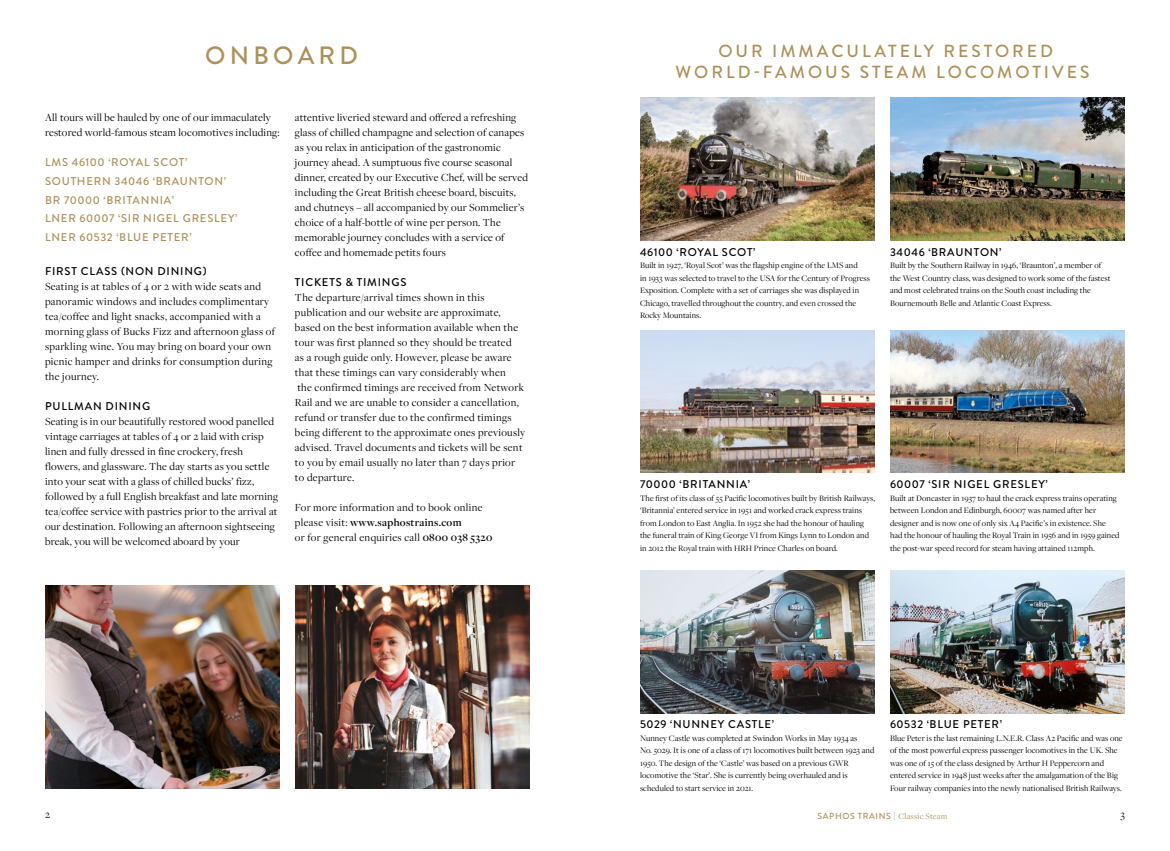
<style>
.page{position:relative;width:1170px;height:851px;background:#fff}
.page>*{position:absolute;margin:0;border:0;box-sizing:border-box;transform-origin:0 0}
.t1{font:500 25px "Brandon Grotesque";letter-spacing:.17em;color:#ad9059}
.t2{font:500 17.5px/21px "Brandon Grotesque";letter-spacing:.17em;color:#ad9059;text-align:center}
.t3{font:11.25px/15px "Freight Disp Pro";letter-spacing:.02em;color:#000}
.t4{font:500 11.25px "Brandon Grotesque";letter-spacing:.07em;color:#000}
.t5{font:500 11.25px/18.8px "Brandon Grotesque";letter-spacing:.07em;color:#ad9059}
.t6{font:8.75px/12.5px "Freight Disp Pro";letter-spacing:.01em;color:#000}
.t7{font:500 8.75px "Brandon Grotesque";letter-spacing:.07em;color:#ad9059}
.s1{font-weight:600}
.s2{font-weight:300}
.s3{font-family:"Freight Disp Pro";font-weight:400}
</style>
<div class="page">
<img style="left:640px;top:98px;width:234px;height:142px">
<img style="left:890px;top:98px;width:234px;height:142px">
<img style="left:640px;top:570px;width:234px;height:142px">
<img style="left:890px;top:570px;width:234px;height:142px">
<img style="left:640px;top:330px;width:234px;height:143px">
<img style="left:890px;top:330px;width:234px;height:143px">
<img style="left:45px;top:585px;width:235px;height:203px">
<img style="left:295px;top:585px;width:235px;height:203px">
<h1 class="t1" style="left:205px;top:38px;width:154px">ONBOARD</h1>
<h2 class="t2" style="left:675px;top:41px;width:415px">OUR IMMACULATELY RESTORED<br>WORLD-FAMOUS STEAM LOCOMOTIVES</h2>
<p class="t3" style="left:45px;top:110px;width:236px">All tours will be hauled by one of our immaculately restored world-famous steam locomotives including:</p>
<p class="t5" style="left:45px;top:153px;width:194px">LMS 46100 ‘ROYAL SCOT’<br>SOUTHERN 34046 ‘BRAUNTON’<br>BR 70000 ‘BRITANNIA’<br>LNER 60007 ‘SIR NIGEL GRESLEY’<br>LNER 60532 ‘BLUE PETER’</p>
<p class="t4" style="left:45px;top:263px;width:163px">FIRST CLASS (NON DINING)</p>
<p class="t3" style="left:45px;top:278px;width:231px">Seating is at tables of 4 or 2 with wide seats and panoramic windows and includes complimentary tea/coffee and light snacks, accompanied with a morning glass of Bucks Fizz and afternoon glass of sparkling wine. You may bring on board your own picnic hamper and drinks for consumption during the journey.</p>
<p class="t4" style="left:45px;top:398px;width:107px">PULLMAN DINING</p>
<p class="t3" style="left:45px;top:413px;width:235px">Seating is in our beautifully restored wood panelled vintage carriages at tables of 4 or 2 laid with crisp linen and fully dressed in fine crockery, fresh flowers, and glassware. The day starts as you settle into your seat with a glass of chilled bucks’ fizz, followed by a full English breakfast and late morning tea/coffee service with pastries prior to the arrival at our destination. Following an afternoon sightseeing break, you will be welcomed aboard by your</p>
<p class="t3" style="left:295px;top:110px;width:234px">attentive liveried steward and offered a refreshing glass of chilled champagne and selection of canapes as you relax in anticipation of the gastronomic journey ahead. A sumptuous five course seasonal dinner, created by our Executive Chef, will be served including the Great British cheese board, biscuits, and chutneys – all accompanied by our Sommelier’s choice of a half-bottle of wine per person. The memorable journey concludes with a service of coffee and homemade petits fours</p>
<p class="t4" style="left:295px;top:274px;width:113px">TICKETS &amp; TIMINGS</p>
<p class="t3" style="left:295px;top:290px;width:232px">The departure/arrival times shown in this publication and our website are approximate, based on the best information available when the tour was first planned so they should be treated<br>as a rough guide only. However, please be aware that these timings can vary considerably when<br>the confirmed timings are received from Network Rail and we are unable to consider a cancellation, refund or transfer due to the confirmed timings being different to the approximate ones previously advised. Travel documents and tickets will be sent to you by email usually no later than 7 days prior to departure.</p>
<p class="t3" style="left:295px;top:499px;width:199px">For more information and to book online please visit: <span class="s1">www.saphostrains.com<br></span>or for general enquiries call <span class="s1">0800 038 5320</span></p>
<p class="t4" style="left:640px;top:244px;width:117px">46100 ‘ROYAL SCOT’</p>
<p class="t6" style="left:640px;top:259px;width:231px">Built in 1927, ‘Royal Scot’ was the flagship engine of the LMS and<br>in 1933 was selected to travel to the USA for the Century of Progress Exposition. Complete with a set of carriages she was displayed in Chicago, travelled throughout the country, and even crossed the Rocky Mountains.</p>
<p class="t4" style="left:889px;top:244px;width:113px">34046 ‘BRAUNTON’</p>
<p class="t6" style="left:889px;top:259px;width:222px">Built by the Southern Railway in 1946, ‘Braunton’, a member of the West Country class, was designed to work some of the fastest and most celebrated trains on the South coast including the Bournemouth Belle and Atlantic Coast Express.</p>
<p class="t4" style="left:640px;top:476px;width:112px">70000 ‘BRITANNIA’</p>
<p class="t6" style="left:640px;top:491px;width:236px">The first of its class of 55 Pacific locomotives built by British Railways, ‘Britannia’ entered service in 1951 and worked crack express trains from London to East Anglia. In 1952 she had the honour of hauling the funeral train of King George VI from Kings Lynn to London and in 2012 the Royal train with HRH Prince Charles on board.</p>
<p class="t4" style="left:889px;top:476px;width:159px">60007 ‘SIR NIGEL GRESLEY’</p>
<p class="t6" style="left:889px;top:491px;width:231px">Built at Doncaster in 1937 to haul the crack express trains operating between London and Edinburgh, 60007 was named after her designer and is now one of only six A4 Pacific’s in existence. She had the honour of hauling the Royal Train in 1956 and in 1959 gained the post-war speed record for steam having attained 112mph.</p>
<p class="t4" style="left:640px;top:716px;width:136px">5029 ‘NUNNEY CASTLE’</p>
<p class="t6" style="left:640px;top:731px;width:236px">Nunney Castle was completed at Swindon Works in May 1934 as<br>No. 5029. It is one of a class of 171 locomotives built between 1923 and 1950. The design of the ‘Castle’ was based on a previous GWR locomotive the ‘Star’. She is currently being overhauled and is scheduled to start service in 2021.</p>
<p class="t4" style="left:889px;top:716px;width:114px">60532 ‘BLUE PETER’</p>
<p class="t6" style="left:889px;top:731px;width:234px">Blue Peter is the last remaining L.N.E.R. Class A2 Pacific and was one of the most powerful express passenger locomotives in the UK. She was one of 15 of the class designed by Arthur H Peppercorn and entered service in 1948 just weeks after the amalgamation of the Big Four railway companies into the newly nationalised British Railways.</p>
<p class="t7" style="left:817px;top:809px;width:131px">SAPHOS TRAINS <span class="s2">|</span> <span class="s3">Classic Steam</span></p>
<p class="t3" style="left:45px;top:806px;width:6px">2</p>
<p class="t3" style="left:1120px;top:806px;width:6px">3</p>
</div>
